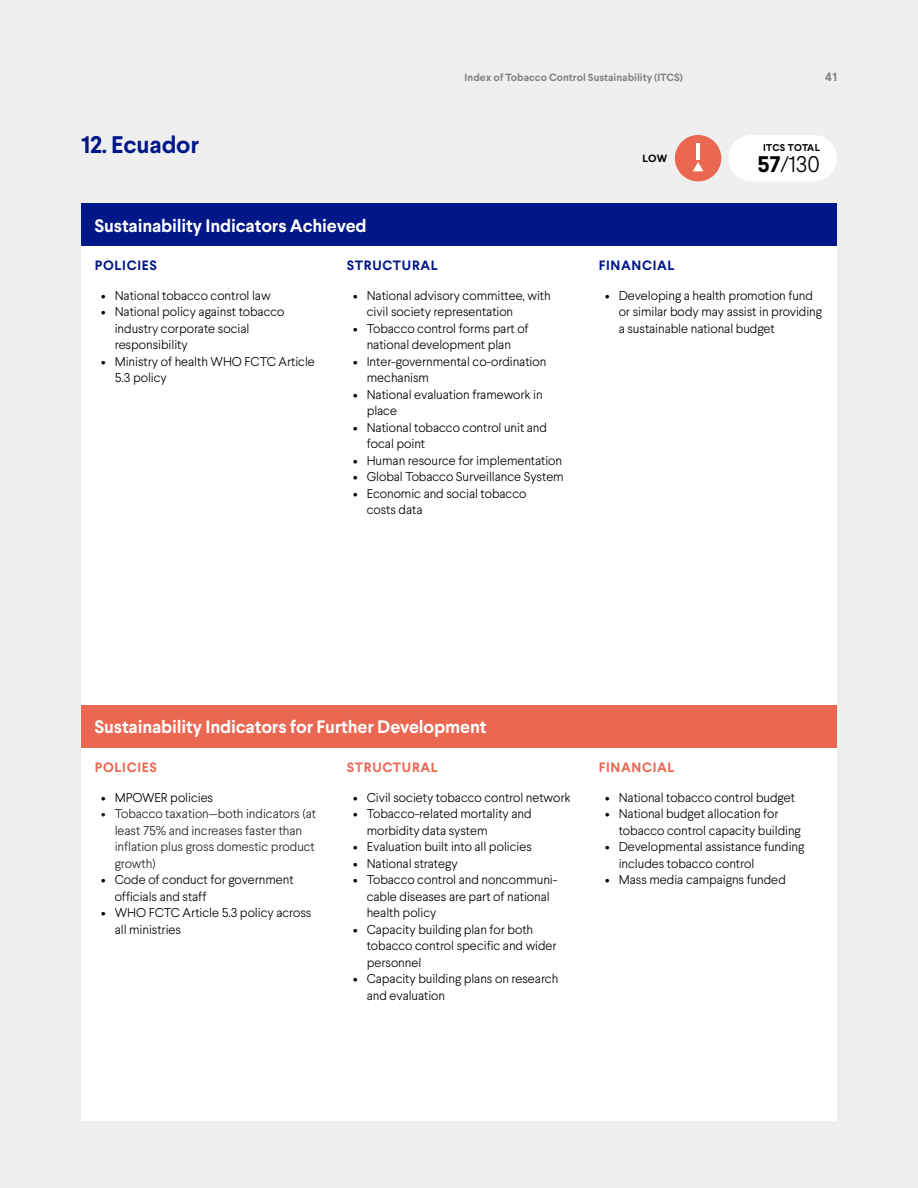
<style>
.page{position:relative;width:918px;height:1188px;background:#efeff0}
.page>*{position:absolute;margin:0;border:0;box-sizing:border-box;transform-origin:0 0}
.t1{font:700 24px "Larsseit";letter-spacing:-.01em;color:#001789}
.t2{font:300 22.5px "Larsseit";color:#000}
.t3{font:700 18px "Larsseit";letter-spacing:-.01em;color:#fff}
.t4{font:700 13.5px "Larsseit";letter-spacing:.05em;color:#001789}
.t5{font:700 13.5px "Larsseit";letter-spacing:.05em;color:#ea6752}
.t6{font:300 12.75px/16.5px "Larsseit";letter-spacing:-.005em;color:#000}
.t7{font:300 12.75px/16.5px "Larsseit";letter-spacing:-.005em;color:#212121}
.t8{font:700 12px "Larsseit";color:#808285}
.t9{font:700 10.5px "Larsseit";color:#808285}
.t10{font:700 10.5px "Larsseit";color:#000}
.t11{font:700 9.9px "Larsseit";letter-spacing:.005em;color:#000}
.s1{font-weight:700}
</style>
<div class="page">
<div style="left:728px;top:135px;width:109px;height:46px;background:#fff;border-radius:23px"></div>
<div style="left:675px;top:135px;width:46px;height:46px;background:#ea6752;border-radius:50%"></div>
<svg style="left:693px;top:162px;width:10px;height:9px"></svg>
<hr style="left:697px;top:143px;width:3px;height:17px;background:#fff">
<div style="left:81px;top:246px;width:252px;height:459px;background:#fff"></div>
<div style="left:333px;top:246px;width:252px;height:459px;background:#fff"></div>
<div style="left:585px;top:246px;width:252px;height:459px;background:#fff"></div>
<div style="left:81px;top:203px;width:756px;height:43px;background:#001789"></div>
<div style="left:81px;top:705px;width:756px;height:43px;background:#ea6752"></div>
<div style="left:81px;top:748px;width:252px;height:372px;background:#fff"></div>
<div style="left:333px;top:748px;width:252px;height:372px;background:#fff"></div>
<div style="left:585px;top:748px;width:252px;height:372px;background:#fff"></div>
<p class="t9" style="left:465px;top:71px;width:220px">Index of Tobacco Control Sustainability (ITCS)</p>
<p class="t8" style="left:825px;top:69px;width:13px">41</p>
<h1 class="t1" style="left:81px;top:129px;width:120px">12. Ecuador</h1>
<p class="t11" style="left:763px;top:142px;width:58px">ITCS TOTAL</p>
<h2 class="t2" style="left:757px;top:151px;width:64px"><span class="s1">57</span>/130</h2>
<p class="t10" style="left:642px;top:151px;width:27px">LOW</p>
<h3 class="t3" style="left:94px;top:214px;width:274px">Sustainability Indicators Achieved</h3>
<p class="t4" style="left:95px;top:256px;width:64px">POLICIES</p>
<p class="t6" style="left:101px;top:287px;width:171px">• National tobacco control law</p>
<p class="t6" style="left:115px;top:304px;width:171px;text-indent:-14px">• National policy against tobacco industry corporate social responsibility</p>
<p class="t6" style="left:115px;top:353px;width:202px;text-indent:-14px">• Ministry of health WHO FCTC Article<br>5.3 policy</p>
<p class="t4" style="left:347px;top:256px;width:93px">STRUCTURAL</p>
<p class="t6" style="left:367px;top:287px;width:186px;text-indent:-14px">• National advisory committee, with civil society representation</p>
<p class="t6" style="left:353px;top:320px;width:177px;text-align:center">• Tobacco control forms part of national development plan</p>
<p class="t6" style="left:367px;top:353px;width:181px;text-indent:-14px">• Inter-governmental co-ordination mechanism</p>
<p class="t6" style="left:367px;top:386px;width:177px;text-indent:-14px">• National evaluation framework in place</p>
<p class="t6" style="left:367px;top:419px;width:182px;text-indent:-14px">• National tobacco control unit and focal point</p>
<p class="t6" style="left:353px;top:452px;width:210px">• Human resource for implementation</p>
<p class="t6" style="left:353px;top:469px;width:212px">• Global Tobacco Surveillance System</p>
<p class="t6" style="left:367px;top:485px;width:161px;text-indent:-14px">• Economic and social tobacco costs data</p>
<p class="t4" style="left:599px;top:256px;width:77px">FINANCIAL</p>
<p class="t6" style="left:619px;top:287px;width:205px;text-indent:-14px">• Developing a health promotion fund or similar body may assist in providing a sustainable national budget</p>
<h3 class="t3" style="left:94px;top:715px;width:394px">Sustainability Indicators for Further Development</h3>
<p class="t5" style="left:95px;top:758px;width:64px">POLICIES</p>
<p class="t6" style="left:101px;top:789px;width:113px">• MPOWER policies</p>
<p class="t7" style="left:115px;top:805px;width:203px;text-indent:-14px">• Tobacco taxation—both indicators (at least 75% and increases faster than inflation plus gross domestic product growth)</p>
<p class="t6" style="left:115px;top:871px;width:180px;text-indent:-14px">• Code of conduct for government officials and staff</p>
<p class="t6" style="left:115px;top:904px;width:198px;text-indent:-14px">• WHO FCTC Article 5.3 policy across all ministries</p>
<p class="t5" style="left:347px;top:758px;width:93px">STRUCTURAL</p>
<p class="t6" style="left:353px;top:789px;width:219px">• Civil society tobacco control network</p>
<p class="t6" style="left:367px;top:805px;width:166px;text-indent:-14px">• Tobacco-related mortality and morbidity data system</p>
<p class="t6" style="left:353px;top:838px;width:180px">• Evaluation built into all policies</p>
<p class="t6" style="left:353px;top:855px;width:106px">• National strategy</p>
<p class="t6" style="left:367px;top:871px;width:192px;text-indent:-14px">• Tobacco control and noncommuni&shy;cable diseases are part of national health policy</p>
<p class="t6" style="left:367px;top:921px;width:191px;text-indent:-14px">• Capacity building plan for both tobacco control specific and wider personnel</p>
<p class="t6" style="left:367px;top:970px;width:193px;text-indent:-14px">• Capacity building plans on research and evaluation</p>
<p class="t5" style="left:599px;top:758px;width:77px">FINANCIAL</p>
<p class="t6" style="left:605px;top:789px;width:191px">• National tobacco control budget</p>
<p class="t6" style="left:619px;top:805px;width:184px;text-indent:-14px">• National budget allocation for tobacco control capacity building</p>
<p class="t6" style="left:619px;top:838px;width:187px;text-indent:-14px">• Developmental assistance funding includes tobacco control</p>
<p class="t6" style="left:605px;top:871px;width:182px">• Mass media campaigns funded</p>
</div>
